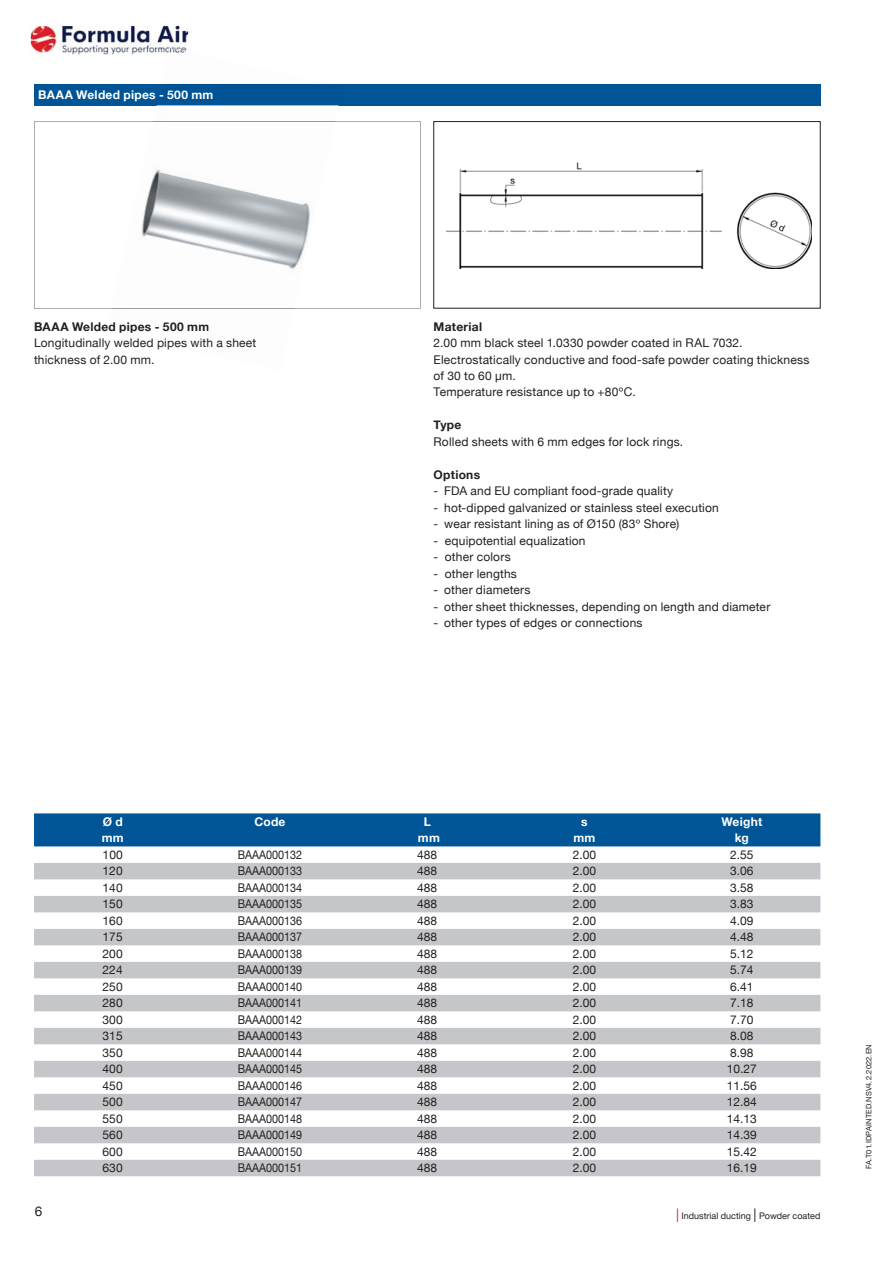
<style>
.page{position:relative;width:893px;height:1263px;background:#fff}
.page>*{position:absolute;margin:0;border:0;box-sizing:border-box;transform-origin:0 0}
.t1{font:13.5px "Helvetica Neue";color:#231f20}
.t2{font:12px/16.5px "Helvetica Neue";letter-spacing:.005em;color:#231f20}
.t3{font:12px "Helvetica Neue";letter-spacing:.005em;color:#231f20;scale:.9 1}
.t4{font:700 12px "Helvetica Neue";letter-spacing:.02em;color:#fff}
.t5{font:700 12px "Helvetica Neue";letter-spacing:.02em;color:#231f20}
.t6{font:9px "Helvetica Neue";color:#231f20}
.t7{font:7.5px "Helvetica Neue";letter-spacing:.02em;color:#231f20}
.s1{font-size:13.5px;color:#ed174f}
.s2{font-size:13.5px}
</style>
<div class="page">
<img style="left:31px;top:26px;width:157px;height:28px">
<div style="left:433px;top:121px;width:387px;height:187px;border:1px solid #231f20"></div>
<svg style="left:34px;top:121px;width:387px;height:187px"></svg>
<div style="left:34px;top:84px;width:786px;height:21px;background:#005596"></div>
<div style="left:34px;top:813px;width:786px;height:33px;background:#005596"></div>
<svg style="left:34px;top:863px;width:786px;height:313px;fill:#c5c6c9"></svg>
<img style="left:447px;top:162px;width:365px;height:106px">
<img style="left:108px;top:105px;width:231px;height:204px">
<img style="left:111px;top:122px;width:224px;height:186px">
<img style="left:168px;top:48px;width:20px;height:6px">
<p class="t4" style="left:38px;top:87px;width:10px">A</p>
<p class="t4" style="left:38px;top:87px;width:177px">BAAA Welded pipes - 500 mm</p>
<p class="t5" style="left:34px;top:319px;width:177px">BAAA Welded pipes - 500 mm</p>
<p class="t2" style="left:34px;top:334px;width:224px">Longitudinally welded pipes with a sheet thickness of 2.00 mm.</p>
<p class="t5" style="left:434px;top:319px;width:50px">Material</p>
<p class="t2" style="left:434px;top:334px;width:377px">2.00 mm black steel 1.0330 powder coated in RAL 7032.<br>Electrostatically conductive and food-safe powder coating thickness of 30 to 60 μm.<br>Temperature resistance up to +80ºC.</p>
<p class="t5" style="left:434px;top:418px;width:29px">Type</p>
<p class="t2" style="left:434px;top:433px;width:251px">Rolled sheets with 6 mm edges for lock rings.</p>
<p class="t5" style="left:434px;top:467px;width:48px">Options</p>
<p class="t2" style="left:434px;top:483px;width:241px">- FDA and EU compliant food-grade quality</p>
<p class="t2" style="left:434px;top:499px;width:287px">- hot-dipped galvanized or stainless steel execution</p>
<p class="t2" style="left:434px;top:516px;width:247px">- wear resistant lining as of Ø150 (83º Shore)</p>
<p class="t2" style="left:434px;top:532px;width:154px">- equipotential equalization</p>
<p class="t2" style="left:434px;top:549px;width:79px">- other colors</p>
<p class="t2" style="left:434px;top:565px;width:85px">- other lengths</p>
<p class="t2" style="left:434px;top:582px;width:98px">- other diameters</p>
<p class="t2" style="left:434px;top:598px;width:338px">- other sheet thicknesses, depending on length and diameter</p>
<p class="t2" style="left:434px;top:615px;width:210px">- other types of edges or connections</p>
<p class="t1" style="left:35px;top:1203px;width:9px">6</p>
<p class="t4" style="left:103px;top:814px;width:21px">Ø d</p>
<p class="t4" style="left:254px;top:814px;width:33px">Code</p>
<p class="t4" style="left:424px;top:814px;width:9px">L</p>
<p class="t4" style="left:581px;top:814px;width:8px">s</p>
<p class="t4" style="left:721px;top:814px;width:42px">Weight</p>
<p class="t4" style="left:102px;top:831px;width:23px">mm</p>
<p class="t4" style="left:418px;top:831px;width:23px">mm</p>
<p class="t4" style="left:573px;top:831px;width:23px">mm</p>
<p class="t4" style="left:735px;top:831px;width:16px">kg</p>
<p class="t2" style="left:103px;top:846px;width:22px">100</p>
<p class="t3" style="left:238px;top:847px;width:73px">BAAA000132</p>
<p class="t2" style="left:417px;top:846px;width:22px">488</p>
<p class="t2" style="left:573px;top:846px;width:25px">2.00</p>
<p class="t2" style="left:730px;top:846px;width:25px">2.55</p>
<p class="t2" style="left:103px;top:863px;width:22px">120</p>
<p class="t3" style="left:238px;top:864px;width:73px">BAAA000133</p>
<p class="t2" style="left:417px;top:863px;width:22px">488</p>
<p class="t2" style="left:573px;top:863px;width:25px">2.00</p>
<p class="t2" style="left:730px;top:863px;width:25px">3.06</p>
<p class="t2" style="left:103px;top:879px;width:22px">140</p>
<p class="t3" style="left:238px;top:880px;width:73px">BAAA000134</p>
<p class="t2" style="left:417px;top:879px;width:22px">488</p>
<p class="t2" style="left:573px;top:879px;width:25px">2.00</p>
<p class="t2" style="left:730px;top:879px;width:25px">3.58</p>
<p class="t2" style="left:103px;top:896px;width:22px">150</p>
<p class="t3" style="left:238px;top:897px;width:73px">BAAA000135</p>
<p class="t2" style="left:417px;top:896px;width:22px">488</p>
<p class="t2" style="left:573px;top:896px;width:25px">2.00</p>
<p class="t2" style="left:730px;top:896px;width:25px">3.83</p>
<p class="t2" style="left:103px;top:912px;width:22px">160</p>
<p class="t3" style="left:238px;top:913px;width:73px">BAAA000136</p>
<p class="t2" style="left:417px;top:912px;width:22px">488</p>
<p class="t2" style="left:573px;top:912px;width:25px">2.00</p>
<p class="t2" style="left:730px;top:912px;width:25px">4.09</p>
<p class="t2" style="left:103px;top:929px;width:22px">175</p>
<p class="t3" style="left:238px;top:930px;width:73px">BAAA000137</p>
<p class="t2" style="left:417px;top:929px;width:22px">488</p>
<p class="t2" style="left:573px;top:929px;width:25px">2.00</p>
<p class="t2" style="left:730px;top:929px;width:25px">4.48</p>
<p class="t2" style="left:103px;top:945px;width:22px">200</p>
<p class="t3" style="left:238px;top:946px;width:73px">BAAA000138</p>
<p class="t2" style="left:417px;top:945px;width:22px">488</p>
<p class="t2" style="left:573px;top:945px;width:25px">2.00</p>
<p class="t2" style="left:730px;top:945px;width:25px">5.12</p>
<p class="t2" style="left:103px;top:962px;width:22px">224</p>
<p class="t3" style="left:238px;top:963px;width:73px">BAAA000139</p>
<p class="t2" style="left:417px;top:962px;width:22px">488</p>
<p class="t2" style="left:573px;top:962px;width:25px">2.00</p>
<p class="t2" style="left:730px;top:962px;width:25px">5.74</p>
<p class="t2" style="left:103px;top:978px;width:22px">250</p>
<p class="t3" style="left:238px;top:979px;width:73px">BAAA000140</p>
<p class="t2" style="left:417px;top:978px;width:22px">488</p>
<p class="t2" style="left:573px;top:978px;width:25px">2.00</p>
<p class="t2" style="left:730px;top:978px;width:25px">6.41</p>
<p class="t2" style="left:103px;top:995px;width:22px">280</p>
<p class="t3" style="left:238px;top:996px;width:73px">BAAA000141</p>
<p class="t2" style="left:417px;top:995px;width:22px">488</p>
<p class="t2" style="left:573px;top:995px;width:25px">2.00</p>
<p class="t2" style="left:730px;top:995px;width:25px">7.18</p>
<p class="t2" style="left:103px;top:1011px;width:22px">300</p>
<p class="t3" style="left:238px;top:1012px;width:73px">BAAA000142</p>
<p class="t2" style="left:417px;top:1011px;width:22px">488</p>
<p class="t2" style="left:573px;top:1011px;width:25px">2.00</p>
<p class="t2" style="left:730px;top:1011px;width:25px">7.70</p>
<p class="t2" style="left:103px;top:1028px;width:22px">315</p>
<p class="t3" style="left:238px;top:1029px;width:73px">BAAA000143</p>
<p class="t2" style="left:417px;top:1028px;width:22px">488</p>
<p class="t2" style="left:573px;top:1028px;width:25px">2.00</p>
<p class="t2" style="left:730px;top:1028px;width:25px">8.08</p>
<p class="t2" style="left:103px;top:1044px;width:22px">350</p>
<p class="t3" style="left:238px;top:1045px;width:73px">BAAA000144</p>
<p class="t2" style="left:417px;top:1044px;width:22px">488</p>
<p class="t2" style="left:573px;top:1044px;width:25px">2.00</p>
<p class="t2" style="left:730px;top:1044px;width:25px">8.98</p>
<p class="t2" style="left:103px;top:1061px;width:22px">400</p>
<p class="t3" style="left:238px;top:1062px;width:73px">BAAA000145</p>
<p class="t2" style="left:417px;top:1061px;width:22px">488</p>
<p class="t2" style="left:573px;top:1061px;width:25px">2.00</p>
<p class="t2" style="left:727px;top:1061px;width:32px">10.27</p>
<p class="t2" style="left:103px;top:1077px;width:22px">450</p>
<p class="t3" style="left:238px;top:1078px;width:73px">BAAA000146</p>
<p class="t2" style="left:417px;top:1077px;width:22px">488</p>
<p class="t2" style="left:573px;top:1077px;width:25px">2.00</p>
<p class="t2" style="left:727px;top:1077px;width:32px">11.56</p>
<p class="t2" style="left:103px;top:1094px;width:22px">500</p>
<p class="t3" style="left:238px;top:1095px;width:73px">BAAA000147</p>
<p class="t2" style="left:417px;top:1094px;width:22px">488</p>
<p class="t2" style="left:573px;top:1094px;width:25px">2.00</p>
<p class="t2" style="left:727px;top:1094px;width:32px">12.84</p>
<p class="t2" style="left:103px;top:1110px;width:22px">550</p>
<p class="t3" style="left:238px;top:1111px;width:73px">BAAA000148</p>
<p class="t2" style="left:417px;top:1110px;width:22px">488</p>
<p class="t2" style="left:573px;top:1110px;width:25px">2.00</p>
<p class="t2" style="left:727px;top:1110px;width:32px">14.13</p>
<p class="t2" style="left:103px;top:1127px;width:22px">560</p>
<p class="t3" style="left:238px;top:1128px;width:73px">BAAA000149</p>
<p class="t2" style="left:417px;top:1127px;width:22px">488</p>
<p class="t2" style="left:573px;top:1127px;width:25px">2.00</p>
<p class="t2" style="left:727px;top:1127px;width:32px">14.39</p>
<p class="t2" style="left:103px;top:1143px;width:22px">600</p>
<p class="t3" style="left:238px;top:1144px;width:73px">BAAA000150</p>
<p class="t2" style="left:417px;top:1143px;width:22px">488</p>
<p class="t2" style="left:573px;top:1143px;width:25px">2.00</p>
<p class="t2" style="left:727px;top:1143px;width:32px">15.42</p>
<p class="t2" style="left:103px;top:1160px;width:22px">630</p>
<p class="t3" style="left:238px;top:1161px;width:73px">BAAA000151</p>
<p class="t2" style="left:417px;top:1160px;width:22px">488</p>
<p class="t2" style="left:573px;top:1160px;width:25px">2.00</p>
<p class="t2" style="left:727px;top:1160px;width:32px">16.19</p>
<p class="t6" style="left:676px;top:1210px;width:146px"><span class="s1">|</span> Industrial ducting <span class="s2">|</span> Powder coated</p>
<p class="t7" style="left:864px;top:1169px;width:126px;rotate:-90deg">FA.T01.IDPAINTED.NSV4.2.2022.EN</p>
</div>
